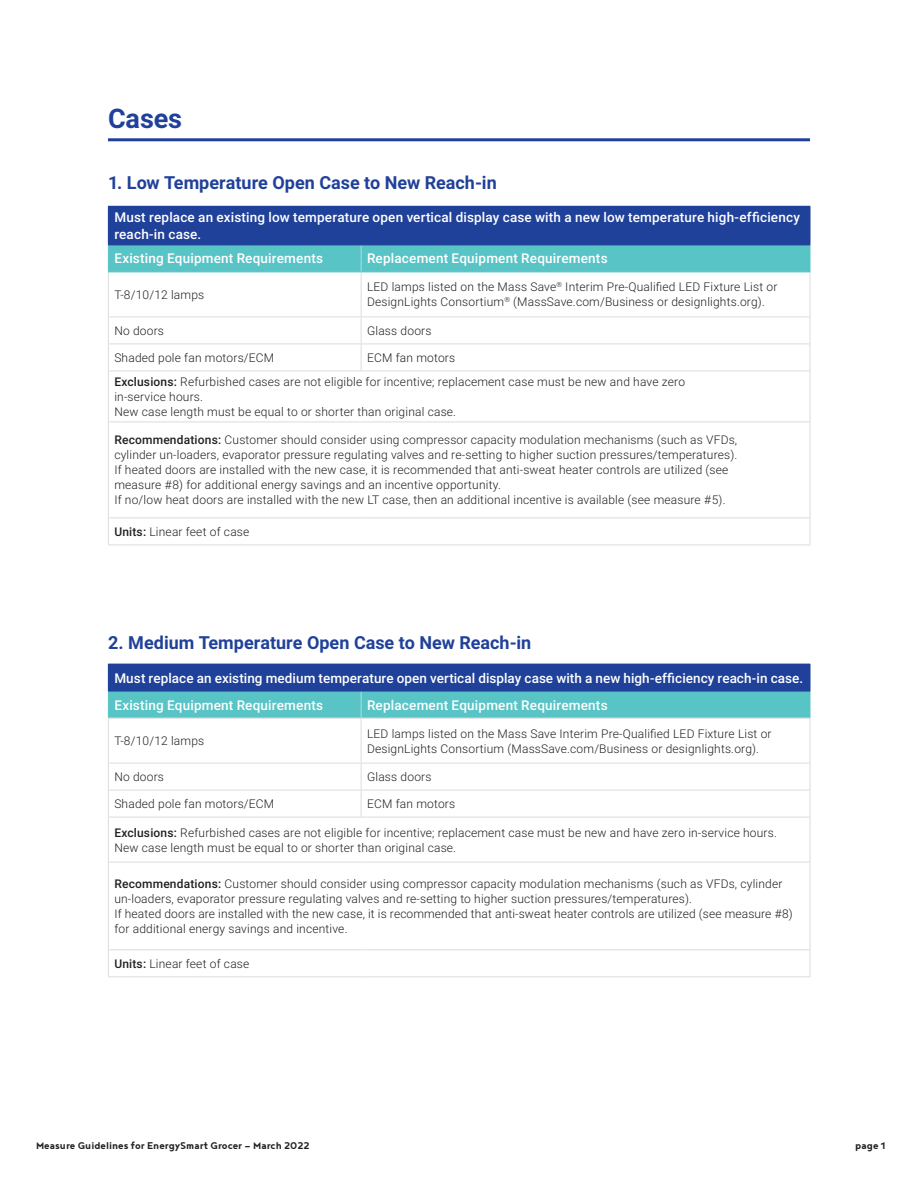
<style>
.page{position:relative;width:918px;height:1188px;background:#fff}
.page>*{position:absolute;margin:0;border:0;box-sizing:border-box;transform-origin:0 0}
.t1{font:700 27px "Roboto";letter-spacing:-.005em;color:#20419a}
.t2{font:700 18px "Roboto";color:#20419a}
.t3{font:500 13.5px/16.5px "Roboto";letter-spacing:.01em;color:#fff}
.t4{font:300 12px/15px "Roboto";letter-spacing:.015em;color:#231f20}
.t5{font:700 12px "Noyh";color:#231f20}
.s1{font-weight:500}
</style>
<div class="page">
<div style="left:108px;top:206px;width:702px;height:39px;background:#20419a"></div>
<hr style="left:108px;top:272px;width:1px;height:45px;background:#dbdcde">
<hr style="left:361px;top:272px;width:1px;height:45px;background:#dbdcde">
<hr style="left:810px;top:272px;width:1px;height:45px;background:#dbdcde">
<hr style="left:108px;top:317px;width:253px;height:1px;background:#dbdcde">
<hr style="left:361px;top:317px;width:449px;height:1px;background:#dbdcde">
<hr style="left:108px;top:344px;width:253px;height:1px;background:#dbdcde">
<svg style="left:108px;top:318px;width:1px;height:53px"></svg>
<hr style="left:361px;top:344px;width:449px;height:1px;background:#dbdcde">
<svg style="left:361px;top:317px;width:1px;height:54px"></svg>
<svg style="left:810px;top:317px;width:1px;height:54px"></svg>
<hr style="left:108px;top:371px;width:253px;height:1px;background:#dbdcde">
<hr style="left:108px;top:371px;width:1px;height:51px;background:#dbdcde">
<hr style="left:361px;top:371px;width:449px;height:1px;background:#dbdcde">
<hr style="left:810px;top:371px;width:1px;height:51px;background:#dbdcde">
<hr style="left:108px;top:422px;width:253px;height:1px;background:#dbdcde">
<hr style="left:108px;top:422px;width:1px;height:96px;background:#dbdcde">
<hr style="left:361px;top:422px;width:449px;height:1px;background:#dbdcde">
<hr style="left:810px;top:422px;width:1px;height:96px;background:#dbdcde">
<hr style="left:108px;top:518px;width:253px;height:1px;background:#dbdcde">
<svg style="left:108px;top:519px;width:1px;height:26px"></svg>
<hr style="left:361px;top:518px;width:449px;height:1px;background:#dbdcde">
<svg style="left:810px;top:518px;width:1px;height:27px"></svg>
<hr style="left:108px;top:545px;width:253px;height:1px;background:#dbdcde">
<hr style="left:361px;top:545px;width:449px;height:1px;background:#dbdcde">
<hr style="left:361px;top:272px;width:449px;height:1px;background:#59c4c6">
<hr style="left:108px;top:272px;width:253px;height:1px;background:#59c4c6">
<div style="left:108px;top:245px;width:703px;height:27px;background:#59c4c6"></div>
<hr style="left:810px;top:207px;width:1px;height:38px;background:#20419a">
<hr style="left:108px;top:245px;width:253px;height:1px;background:#20419a">
<hr style="left:361px;top:245px;width:449px;height:1px;background:#20419a">
<hr style="left:108px;top:718px;width:253px;height:1px;background:#dbdcde">
<hr style="left:108px;top:718px;width:1px;height:45px;background:#dbdcde">
<hr style="left:361px;top:718px;width:449px;height:1px;background:#dbdcde">
<hr style="left:361px;top:718px;width:1px;height:45px;background:#dbdcde">
<hr style="left:810px;top:718px;width:1px;height:45px;background:#dbdcde">
<hr style="left:108px;top:763px;width:253px;height:1px;background:#dbdcde">
<hr style="left:361px;top:763px;width:449px;height:1px;background:#dbdcde">
<hr style="left:108px;top:790px;width:253px;height:1px;background:#dbdcde">
<svg style="left:108px;top:764px;width:1px;height:53px"></svg>
<hr style="left:361px;top:790px;width:449px;height:1px;background:#dbdcde">
<svg style="left:361px;top:764px;width:1px;height:53px"></svg>
<svg style="left:810px;top:763px;width:1px;height:54px"></svg>
<hr style="left:108px;top:817px;width:253px;height:1px;background:#dbdcde">
<hr style="left:108px;top:817px;width:1px;height:45px;background:#dbdcde">
<hr style="left:361px;top:817px;width:449px;height:1px;background:#dbdcde">
<hr style="left:810px;top:817px;width:1px;height:45px;background:#dbdcde">
<hr style="left:108px;top:862px;width:253px;height:1px;background:#dbdcde">
<hr style="left:108px;top:862px;width:1px;height:87px;background:#dbdcde">
<hr style="left:361px;top:862px;width:449px;height:1px;background:#dbdcde">
<hr style="left:810px;top:862px;width:1px;height:87px;background:#dbdcde">
<hr style="left:108px;top:949px;width:253px;height:1px;background:#dbdcde">
<svg style="left:108px;top:950px;width:1px;height:26px"></svg>
<hr style="left:361px;top:949px;width:449px;height:1px;background:#dbdcde">
<svg style="left:810px;top:950px;width:1px;height:26px"></svg>
<hr style="left:108px;top:976px;width:253px;height:1px;background:#dbdcde">
<hr style="left:361px;top:976px;width:449px;height:1px;background:#dbdcde">
<svg style="left:108px;top:664px;width:703px;height:54px;background:#3d81af"></svg>
<hr style="left:108px;top:691px;width:253px;height:1px;background:#20419a">
<hr style="left:361px;top:691px;width:449px;height:1px;background:#20419a">
<hr style="left:108px;top:138px;width:702px;height:3px;background:#20419a">
<p class="t1" style="left:108px;top:100px;width:76px">Cases</p>
<p class="t2" style="left:108px;top:170px;width:390px">1. Low Temperature Open Case to New Reach-in</p>
<p class="t3" style="left:114px;top:209px;width:687px">Must replace an existing low temperature open vertical display case with a new low temperature high-efficiency reach-in case.</p>
<p class="t3" style="left:114px;top:250px;width:210px">Existing Equipment Requirements</p>
<p class="t3" style="left:367px;top:250px;width:242px">Replacement Equipment Requirements</p>
<p class="t4" style="left:114px;top:287px;width:91px">T-8/10/12 lamps</p>
<p class="t4" style="left:367px;top:279px;width:412px">LED lamps listed on the Mass Save<sup>®</sup> Interim Pre-Qualified LED Fixture List or<br>DesignLights Consortium<sup>®</sup> (MassSave.com/Business or designlights.org).</p>
<p class="t4" style="left:114px;top:323px;width:51px">No doors</p>
<p class="t4" style="left:367px;top:323px;width:66px">Glass doors</p>
<p class="t4" style="left:114px;top:350px;width:161px">Shaded pole fan motors/ECM</p>
<p class="t4" style="left:367px;top:350px;width:90px">ECM fan motors</p>
<p class="t4" style="left:114px;top:374px;width:572px"><span class="s1">Exclusions:</span> Refurbished cases are not eligible for incentive; replacement case must be new and have zero in-service hours.</p>
<p class="t4" style="left:114px;top:404px;width:343px">New case length must be equal to or shorter than original case.</p>
<p class="t4" style="left:114px;top:432px;width:625px"><span class="s1">Recommendations:</span> Customer should consider using compressor capacity modulation mechanisms (such as VFDs, cylinder un-loaders, evaporator pressure regulating valves and re-setting to higher suction pressures/temperatures).</p>
<p class="t4" style="left:114px;top:462px;width:616px">If heated doors are installed with the new case, it is recommended that anti-sweat heater controls are utilized (see measure #8) for additional energy savings and an incentive opportunity.</p>
<p class="t4" style="left:114px;top:492px;width:613px">If no/low heat doors are installed with the new LT case, then an additional incentive is available (see measure #5).</p>
<p class="t4" style="left:114px;top:524px;width:137px"><span class="s1">Units:</span> Linear feet of case</p>
<p class="t2" style="left:108px;top:630px;width:425px">2. Medium Temperature Open Case to New Reach-in</p>
<p class="t3" style="left:114px;top:669px;width:690px">Must replace an existing medium temperature open vertical display case with a new high-efficiency reach-in case.</p>
<p class="t3" style="left:114px;top:696px;width:210px">Existing Equipment Requirements</p>
<p class="t3" style="left:367px;top:696px;width:242px">Replacement Equipment Requirements</p>
<p class="t4" style="left:114px;top:733px;width:91px">T-8/10/12 lamps</p>
<p class="t4" style="left:367px;top:725px;width:406px">LED lamps listed on the Mass Save Interim Pre-Qualified LED Fixture List or<br>DesignLights Consortium (MassSave.com/Business or designlights.org).</p>
<p class="t4" style="left:114px;top:769px;width:51px">No doors</p>
<p class="t4" style="left:367px;top:769px;width:66px">Glass doors</p>
<p class="t4" style="left:114px;top:796px;width:161px">Shaded pole fan motors/ECM</p>
<p class="t4" style="left:367px;top:796px;width:90px">ECM fan motors</p>
<p class="t4" style="left:114px;top:824px;width:664px"><span class="s1">Exclusions:</span> Refurbished cases are not eligible for incentive; replacement case must be new and have zero in-service hours.</p>
<p class="t4" style="left:114px;top:839px;width:343px">New case length must be equal to or shorter than original case.</p>
<p class="t4" style="left:114px;top:876px;width:670px"><span class="s1">Recommendations:</span> Customer should consider using compressor capacity modulation mechanisms (such as VFDs, cylinder un-loaders, evaporator pressure regulating valves and re-setting to higher suction pressures/temperatures).</p>
<p class="t4" style="left:114px;top:906px;width:680px">If heated doors are installed with the new case, it is recommended that anti-sweat heater controls are utilized (see measure #8) for additional energy savings and incentive.</p>
<p class="t4" style="left:114px;top:956px;width:137px"><span class="s1">Units:</span> Linear feet of case</p>
<p class="t5" style="left:36px;top:1138px;width:275px">Measure Guidelines for EnergySmart Grocer — March 2022</p>
<p class="t5" style="left:855px;top:1138px;width:32px">page 1</p>
</div>
